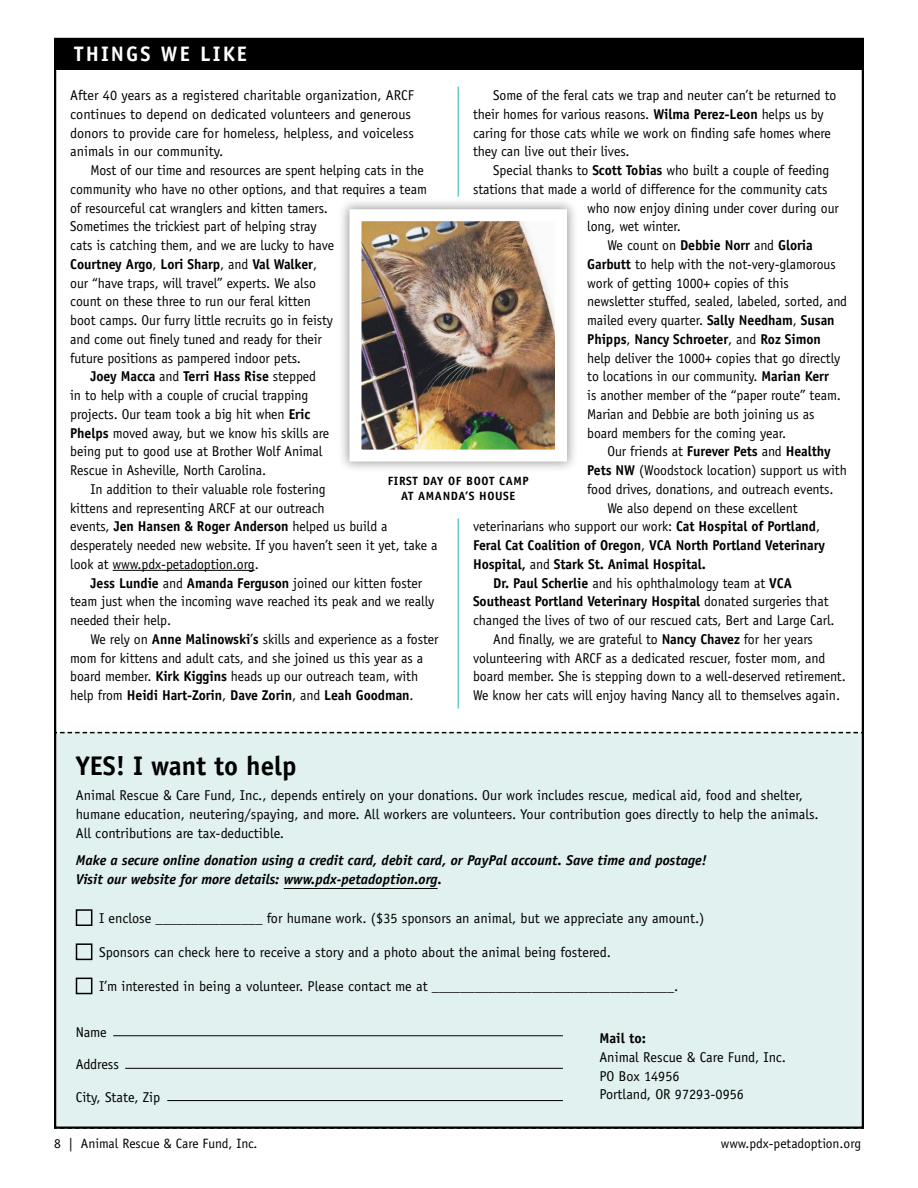
<style>
.page{position:relative;width:918px;height:1188px;background:#fff}
.page>*{position:absolute;margin:0;border:0;box-sizing:border-box;transform-origin:0 0}
.t1{font:700 27px "Officina Sans";color:#000}
.section_head{font:700 21px "Officina Sans";letter-spacing:.1em;color:#fff}
.body_text{font:14.25px/18.8px "Officina Sans";letter-spacing:-.005em;color:#000}
.body_text-2{font:700 14.25px/18.8px "Officina Sans";letter-spacing:-.005em;color:#000}
.t2{font:italic 700 14.25px/18.8px "Officina Sans";color:#000}
.t3{font:13.5px "Officina Sans";color:#000}
.t4{font:700 12px/14.2px "Officina Sans";letter-spacing:.05em;color:#000;text-align:center}
.s1{font-weight:700}
.s2{font-weight:400}
</style>
<div class="page">
<hr style="left:458px;top:86px;width:1px;height:111px;background:#68c8c6">
<hr style="left:458px;top:518px;width:1px;height:190px;background:#68c8c6">
<div style="left:54px;top:39px;width:809px;height:31px;background:#000"></div>
<div style="left:57px;top:731px;width:804px;height:395px;background:#e0f1f0"></div>
<hr style="left:113px;top:1035px;width:450px;height:1px;background:#000">
<hr style="left:125px;top:1068px;width:438px;height:1px;background:#000">
<hr style="left:167px;top:1100px;width:396px;height:1px;background:#000">
<hr style="left:113px;top:570px;width:142px;height:1px;background:#000">
<div style="left:338px;top:198px;width:241px;height:276px;background:#000;opacity:.4"></div>
<img style="left:363px;top:222px;width:191px;height:227px">
<div style="left:350px;top:209px;width:217px;height:253px;border:12px solid #fff"></div>
<p class="section_head" style="left:74px;top:41px;width:174px">THINGS WE LIKE</p>
<p class="body_text" style="left:70px;top:86px;width:345px">After 40 years as a registered charitable organization, ARCF continues to depend on dedicated volunteers and generous donors to provide care for homeless, helpless, and voiceless animals in our community.</p>
<p class="body_text" style="left:70px;top:161px;width:358px;text-indent:20px">Most of our time and resources are spent helping cats in the community who have no other options, and that requires a team of resourceful cat wranglers and kitten tamers.<br>Sometimes the trickiest part of helping stray<br>cats is catching them, and we are lucky to have<br><span class="s1">Courtney Argo</span>, <span class="s1">Lori Sharp</span>, and <span class="s1">Val Walker</span>,<br>our “have traps, will travel” experts. We also<br>count on these three to run our feral kitten<br>boot camps. Our furry little recruits go in feisty<br>and come out finely tuned and ready for their<br>future positions as pampered indoor pets.</p>
<p class="body_text" style="left:70px;top:367px;width:261px;text-indent:20px"><span class="s1">Joey Macca</span> and <span class="s1">Terri Hass Rise</span> stepped in to help with a couple of crucial trapping projects. Our team took a big hit when <span class="s1">Eric Phelps</span> moved away, but we know his skills are being put to good use at Brother Wolf Animal Rescue in Asheville, North Carolina.</p>
<p class="body_text" style="left:70px;top:480px;width:369px;text-indent:20px">In addition to their valuable role fostering<br>kittens and representing ARCF at our outreach<br>events, <span class="s1">Jen Hansen &amp; Roger Anderson</span> helped us build a desperately needed new website. If you haven’t seen it yet, take a look at www.pdx-petadoption.org.</p>
<p class="body_text" style="left:70px;top:574px;width:366px;text-indent:20px"><span class="s1">Jess Lundie</span> and <span class="s1">Amanda Ferguson</span> joined our kitten foster team just when the incoming wave reached its peak and we really needed their help.</p>
<p class="body_text" style="left:70px;top:630px;width:370px;text-indent:20px">We rely on <span class="s1">Anne Malinowski</span>’<span class="s1">s</span> skills and experience as a foster mom for kittens and adult cats, and she joined us this year as a board member. <span class="s1">Kirk Kiggins</span> heads up our outreach team, with help from <span class="s1">Heidi Hart-Zorin</span>, <span class="s1">Dave Zorin</span>, and <span class="s1">Leah Goodman</span>.</p>
<p class="body_text" style="left:473px;top:86px;width:365px;text-indent:20px">Some of the feral cats we trap and neuter can’t be returned to their homes for various reasons. <span class="s1">Wilma Perez-Leon</span> helps us by caring for those cats while we work on finding safe homes where they can live out their lives.</p>
<p class="body_text" style="left:493px;top:161px;width:338px">Special thanks to <span class="s1">Scott Tobias</span> who built a couple of feeding</p>
<p class="body_text" style="left:473px;top:180px;width:356px">stations that made a world of difference for the community cats</p>
<p class="body_text" style="left:587px;top:199px;width:253px">who now enjoy dining under cover during our</p>
<p class="body_text" style="left:587px;top:217px;width:95px">long, wet winter.</p>
<p class="body_text" style="left:587px;top:236px;width:261px;text-indent:20px">We count on <span class="s1">Debbie Norr</span> and <span class="s1">Gloria Garbutt</span> to help with the not-very-glamorous work of getting 1000+ copies of this newsletter stuffed, sealed, labeled, sorted, and mailed every quarter. <span class="s1">Sally Needham</span>, <span class="s1">Susan Phipps</span>, <span class="s1">Nancy Schroeter</span>, and <span class="s1">Roz Simon </span>help deliver the 1000+ copies that go directly to locations in our community. <span class="s1">Marian Kerr<br></span>is another member of the “paper route” team.<br>Marian and Debbie are both joining us as board members for the coming year.</p>
<p class="body_text" style="left:587px;top:442px;width:261px;text-indent:20px">Our friends at <span class="s1">Furever Pets</span> and <span class="s1">Healthy<br>Pets NW</span> (Woodstock location) support us with food drives, donations, and outreach events.</p>
<p class="body_text-2" style="left:473px;top:498px;width:354px;text-indent:134px"><span class="s2">We also depend on these excellent veterinarians who support our work:</span> Cat Hospital of Portland<span class="s2">, </span>Feral Cat Coalition of Oregon<span class="s2">,</span> VCA North Portland Veterinary Hospital, <span class="s2">and</span> Stark St. Animal Hospital.</p>
<p class="body_text" style="left:473px;top:574px;width:363px;text-indent:20px"><span class="s1">Dr. Paul Scherlie</span> and his ophthalmology team at <span class="s1">VCA<br>Southeast Portland Veterinary Hospital</span> donated surgeries that changed the lives of two of our rescued cats, Bert and Large Carl.</p>
<p class="body_text" style="left:473px;top:630px;width:374px;text-indent:20px">And finally, we are grateful to <span class="s1">Nancy Chavez</span> for her years volunteering with ARCF as a dedicated rescuer, foster mom, and board member. She is stepping down to a well-deserved retirement.<br>We know her cats will enjoy having Nancy all to themselves again.</p>
<p class="t4" style="left:388px;top:474px;width:142px">FIRST DAY OF BOOT CAMP<br>AT AMANDA’S HOUSE</p>
<p class="t1" style="left:76px;top:749px;width:222px">YES! I want to help</p>
<p class="body_text" style="left:76px;top:786px;width:744px">Animal Rescue &amp; Care Fund, Inc., depends entirely on your donations. Our work includes rescue, medical aid, food and shelter, humane education, neutering/spaying, and more. All workers are volunteers. Your contribution goes directly to help the animals.<br>All contributions are tax-deductible.</p>
<p class="t2" style="left:76px;top:851px;width:633px">Make a secure online donation using a credit card, debit card, or PayPal account. Save time and postage!<br>Visit our website for more details: www.pdx-petadoption.org.</p>
<p class="body_text" style="left:99px;top:909px;width:607px">I enclose _______________ for humane work. ($35 sponsors an animal, but we appreciate any amount.)</p>
<p class="body_text" style="left:99px;top:943px;width:513px">Sponsors can check here to receive a story and a photo about the animal being fostered.</p>
<p class="body_text" style="left:99px;top:977px;width:581px">I’m interested in being a volunteer. Please contact me at __________________________________.</p>
<p class="body_text" style="left:76px;top:1023px;width:33px">Name</p>
<p class="body_text" style="left:76px;top:1055px;width:45px">Address</p>
<p class="body_text" style="left:76px;top:1088px;width:86px">City, State, Zip</p>
<p class="body_text" style="left:599px;top:1029px;width:188px"><span class="s1">Mail to:<br></span>Animal Rescue &amp; Care Fund, Inc.</p>
<p class="body_text" style="left:599px;top:1067px;width:82px">PO Box 14956</p>
<p class="body_text" style="left:599px;top:1085px;width:146px">Portland, OR 97293-0956</p>
<p class="t3" style="left:54px;top:1136px;width:205px">8 | Animal Rescue &amp; Care Fund, Inc.</p>
<p class="t3" style="left:721px;top:1136px;width:142px">www.pdx-petadoption.org</p>
</div>
